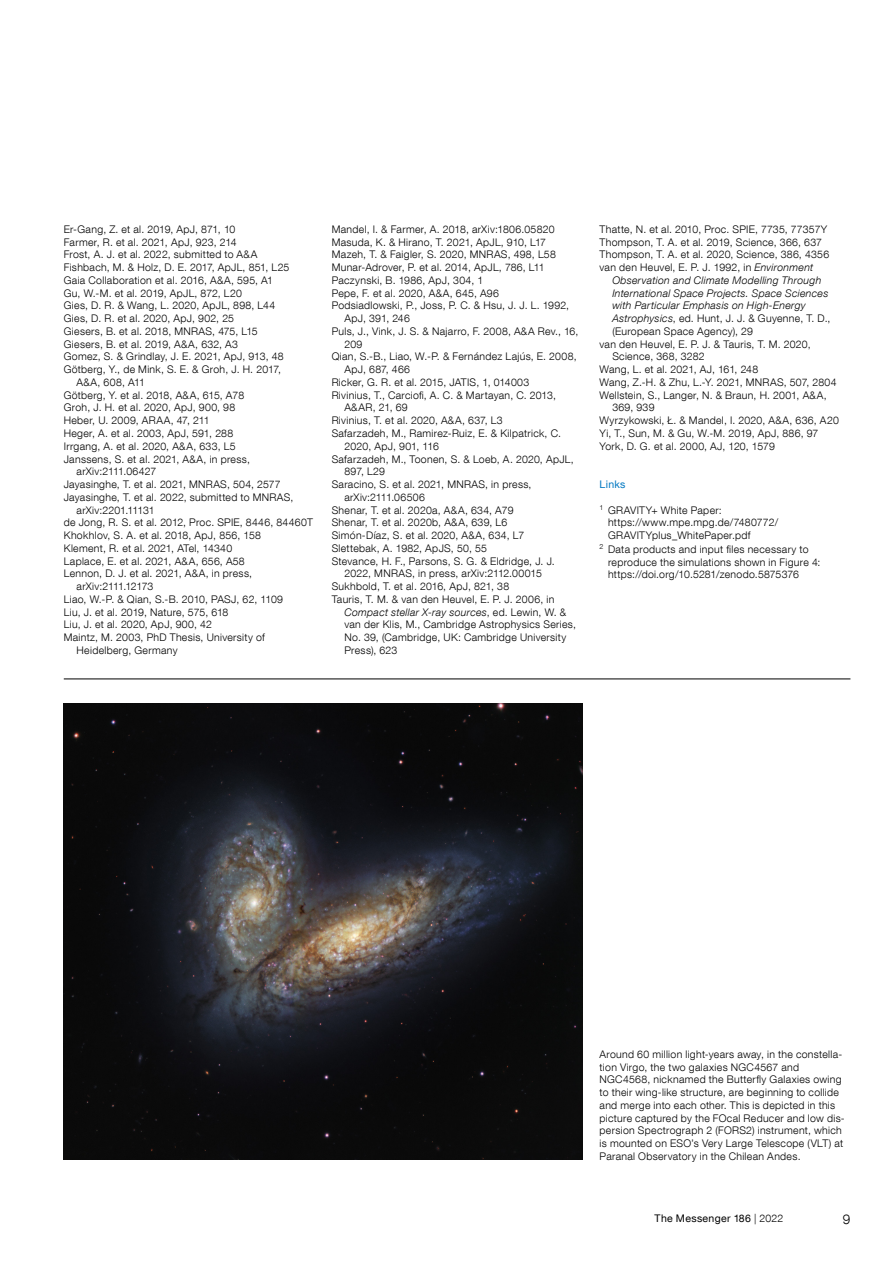
<style>
.page{position:relative;width:893px;height:1263px;background:#fff}
.page>*{position:absolute;margin:0;border:0;box-sizing:border-box;transform-origin:0 0}
.t1{font:300 13.5px "Helvetica Neue LT Com";color:#000}
._45_7pt_ZA_3_mm__lef{font:300 10.5px/12.8px "Helvetica Neue LT Com";letter-spacing:.03em;color:#000}
.Figure_captions{font:300 10.5px/12.8px "Helvetica Neue LT Com";letter-spacing:.03em;color:#000}
.Links_notes__numbere{font:300 10.5px/12.8px "Helvetica Neue LT Com";letter-spacing:.03em;color:#000}
._45_7pt_ZA_3_mm__lef-2{font:italic 300 10.5px/12.8px "Helvetica Neue LT Com";letter-spacing:.03em;color:#000}
._45_7pt_ZA_3_mm__lef-3{font:300 10.5px "Helvetica Neue LT Com";color:#000}
.t2{font:10.5px "Helvetica Neue LT Com";letter-spacing:.035em;color:#000}
._45_7pt_ZA_3_mm__lef-4{font:300 10.5px "Helvetica Neue LT Com";letter-spacing:-.01em;color:#000}
._45_7pt_ZA_3_mm__lef-5{font:10.5px "Helvetica Neue LT Com";letter-spacing:.025em;color:#0078c2}
.s1{font-style:italic}
.s2{font-style:normal}
.s3{font-weight:300}
</style>
<div class="page">
<hr style="left:64px;top:679px;width:786px;height:1px;background:#000">
<img style="left:64px;top:704px;width:519px;height:456px">
<p class="_45_7pt_ZA_3_mm__lef" style="left:64px;top:223px;width:173px">Er-Gang, Z. et al. 2019, ApJ, 871, 10</p>
<p class="_45_7pt_ZA_3_mm__lef" style="left:64px;top:235px;width:174px">Farmer, R. et al. 2021, ApJ, 923, 214</p>
<p class="_45_7pt_ZA_3_mm__lef" style="left:64px;top:248px;width:195px">Frost, A. J. et al. 2022, submitted to A&amp;A</p>
<p class="_45_7pt_ZA_3_mm__lef" style="left:64px;top:261px;width:227px">Fishbach, M. &amp; Holz, D. E. 2017, ApJL, 851, L25</p>
<p class="_45_7pt_ZA_3_mm__lef" style="left:64px;top:274px;width:211px">Gaia Collaboration et al. 2016, A&amp;A, 595, A1</p>
<p class="_45_7pt_ZA_3_mm__lef" style="left:64px;top:286px;width:180px">Gu, W.-M. et al. 2019, ApJL, 872, L20</p>
<p class="_45_7pt_ZA_3_mm__lef" style="left:64px;top:299px;width:213px">Gies, D. R. &amp; Wang, L. 2020, ApJL, 898, L44</p>
<p class="_45_7pt_ZA_3_mm__lef" style="left:64px;top:312px;width:172px">Gies, D. R. et al. 2020, ApJ, 902, 25</p>
<p class="_45_7pt_ZA_3_mm__lef" style="left:64px;top:325px;width:195px">Giesers, B. et al. 2018, MNRAS, 475, L15</p>
<p class="_45_7pt_ZA_3_mm__lef" style="left:64px;top:337px;width:176px">Giesers, B. et al. 2019, A&amp;A, 632, A3</p>
<p class="_45_7pt_ZA_3_mm__lef" style="left:64px;top:350px;width:221px">Gomez, S. &amp; Grindlay, J. E. 2021, ApJ, 913, 48</p>
<p class="_45_7pt_ZA_3_mm__lef" style="left:77px;top:363px;width:206px;text-indent:-13px">Götberg, Y., de Mink, S. E. &amp; Groh, J. H. 2017,<br>A&amp;A, 608, A11</p>
<p class="_45_7pt_ZA_3_mm__lef" style="left:64px;top:388px;width:182px">Götberg, Y. et al. 2018, A&amp;A, 615, A78</p>
<p class="_45_7pt_ZA_3_mm__lef" style="left:64px;top:401px;width:173px">Groh, J. H. et al. 2020, ApJ, 900, 98</p>
<p class="_45_7pt_ZA_3_mm__lef" style="left:64px;top:414px;width:147px">Heber, U. 2009, ARAA, 47, 211</p>
<p class="_45_7pt_ZA_3_mm__lef" style="left:64px;top:427px;width:171px">Heger, A. et al. 2003, ApJ, 591, 288</p>
<p class="_45_7pt_ZA_3_mm__lef" style="left:64px;top:439px;width:173px">Irrgang, A. et al. 2020, A&amp;A, 633, L5</p>
<p class="_45_7pt_ZA_3_mm__lef" style="left:64px;top:452px;width:188px">Janssens, S. et al. 2021, A&amp;A, in press,</p>
<p class="_45_7pt_ZA_3_mm__lef-3" style="left:77px;top:465px;width:81px">arXiv:2111.06427</p>
<p class="_45_7pt_ZA_3_mm__lef" style="left:64px;top:478px;width:218px">Jayasinghe, T. et al. 2021, MNRAS, 504, 2577</p>
<p class="_45_7pt_ZA_3_mm__lef" style="left:64px;top:490px;width:231px">Jayasinghe, T. et al. 2022, submitted to MNRAS,</p>
<p class="_45_7pt_ZA_3_mm__lef-3" style="left:77px;top:503px;width:80px">arXiv:2201.11131</p>
<p class="_45_7pt_ZA_3_mm__lef" style="left:64px;top:516px;width:251px">de Jong, R. S. et al. 2012, Proc. SPIE, 8446, 84460T</p>
<p class="_45_7pt_ZA_3_mm__lef" style="left:64px;top:529px;width:199px">Khokhlov, S. A. et al. 2018, ApJ, 856, 158</p>
<p class="_45_7pt_ZA_3_mm__lef" style="left:64px;top:541px;width:170px">Klement, R. et al. 2021, ATel, 14340</p>
<p class="_45_7pt_ZA_3_mm__lef" style="left:64px;top:554px;width:183px">Laplace, E. et al. 2021, A&amp;A, 656, A58</p>
<p class="_45_7pt_ZA_3_mm__lef" style="left:64px;top:567px;width:190px">Lennon, D. J. et al. 2021, A&amp;A, in press,</p>
<p class="_45_7pt_ZA_3_mm__lef-4" style="left:77px;top:580px;width:78px">arXiv:2111.12173</p>
<p class="_45_7pt_ZA_3_mm__lef" style="left:64px;top:592px;width:221px">Liao, W.-P. &amp; Qian, S.-B. 2010, PASJ, 62, 1109</p>
<p class="_45_7pt_ZA_3_mm__lef" style="left:64px;top:605px;width:166px">Liu, J. et al. 2019, Nature, 575, 618</p>
<p class="_45_7pt_ZA_3_mm__lef" style="left:64px;top:618px;width:150px">Liu, J. et al. 2020, ApJ, 900, 42</p>
<p class="_45_7pt_ZA_3_mm__lef" style="left:77px;top:631px;width:190px;text-indent:-13px">Maintz, M. 2003, PhD Thesis, University of<br>Heidelberg, Germany</p>
<p class="_45_7pt_ZA_3_mm__lef" style="left:332px;top:223px;width:224px">Mandel, I. &amp; Farmer, A. 2018, arXiv:1806.05820</p>
<p class="_45_7pt_ZA_3_mm__lef" style="left:332px;top:235px;width:216px">Masuda, K. &amp; Hirano, T. 2021, ApJL, 910, L17</p>
<p class="_45_7pt_ZA_3_mm__lef" style="left:332px;top:248px;width:226px">Mazeh, T. &amp; Faigler, S. 2020, MNRAS, 498, L58</p>
<p class="_45_7pt_ZA_3_mm__lef" style="left:332px;top:261px;width:215px">Munar-Adrover, P. et al. 2014, ApJL, 786, L11</p>
<p class="_45_7pt_ZA_3_mm__lef" style="left:332px;top:274px;width:153px">Paczynski, B. 1986, ApJ, 304, 1</p>
<p class="_45_7pt_ZA_3_mm__lef" style="left:332px;top:286px;width:169px">Pepe, F. et al. 2020, A&amp;A, 645, A96</p>
<p class="_45_7pt_ZA_3_mm__lef" style="left:332px;top:299px;width:239px">Podsiadlowski, P., Joss, P. C. &amp; Hsu, J. J. L. 1992,</p>
<p class="_45_7pt_ZA_3_mm__lef" style="left:344px;top:312px;width:67px">ApJ, 391, 246</p>
<p class="_45_7pt_ZA_3_mm__lef" style="left:332px;top:325px;width:248px">Puls, J., Vink, J. S. &amp; Najarro, F. 2008, A&amp;A Rev., 16,</p>
<p class="_45_7pt_ZA_3_mm__lef" style="left:344px;top:337px;width:20px">209</p>
<p class="_45_7pt_ZA_3_mm__lef" style="left:332px;top:350px;width:246px">Qian, S.-B., Liao, W.-P. &amp; Fernández Lajús, E. 2008,</p>
<p class="_45_7pt_ZA_3_mm__lef" style="left:344px;top:363px;width:67px">ApJ, 687, 466</p>
<p class="_45_7pt_ZA_3_mm__lef" style="left:332px;top:376px;width:199px">Ricker, G. R. et al. 2015, JATIS, 1, 014003</p>
<p class="_45_7pt_ZA_3_mm__lef" style="left:332px;top:388px;width:226px">Rivinius, T., Carciofi, A. C. &amp; Martayan, C. 2013,</p>
<p class="_45_7pt_ZA_3_mm__lef" style="left:344px;top:401px;width:65px">A&amp;AR, 21, 69</p>
<p class="_45_7pt_ZA_3_mm__lef" style="left:332px;top:414px;width:173px">Rivinius, T. et al. 2020, A&amp;A, 637, L3</p>
<p class="_45_7pt_ZA_3_mm__lef" style="left:332px;top:427px;width:231px">Safarzadeh, M., Ramirez-Ruiz, E. &amp; Kilpatrick, C.</p>
<p class="_45_7pt_ZA_3_mm__lef" style="left:344px;top:439px;width:96px">2020, ApJ, 901, 116</p>
<p class="_45_7pt_ZA_3_mm__lef" style="left:332px;top:452px;width:244px">Safarzadeh, M., Toonen, S. &amp; Loeb, A. 2020, ApJL,</p>
<p class="_45_7pt_ZA_3_mm__lef" style="left:344px;top:465px;width:42px">897, L29</p>
<p class="_45_7pt_ZA_3_mm__lef" style="left:332px;top:478px;width:201px">Saracino, S. et al. 2021, MNRAS, in press,</p>
<p class="_45_7pt_ZA_3_mm__lef" style="left:344px;top:490px;width:82px">arXiv:2111.06506</p>
<p class="_45_7pt_ZA_3_mm__lef" style="left:332px;top:503px;width:183px">Shenar, T. et al. 2020a, A&amp;A, 634, A79</p>
<p class="_45_7pt_ZA_3_mm__lef" style="left:332px;top:516px;width:177px">Shenar, T. et al. 2020b, A&amp;A, 639, L6</p>
<p class="_45_7pt_ZA_3_mm__lef" style="left:332px;top:529px;width:194px">Simón-Díaz, S. et al. 2020, A&amp;A, 634, L7</p>
<p class="_45_7pt_ZA_3_mm__lef" style="left:332px;top:541px;width:157px">Slettebak, A. 1982, ApJS, 50, 55</p>
<p class="_45_7pt_ZA_3_mm__lef" style="left:332px;top:554px;width:225px">Stevance, H. F., Parsons, S. G. &amp; Eldridge, J. J.</p>
<p class="_45_7pt_ZA_3_mm__lef" style="left:344px;top:567px;width:199px">2022, MNRAS, in press, arXiv:2112.00015</p>
<p class="_45_7pt_ZA_3_mm__lef" style="left:332px;top:580px;width:179px">Sukhbold, T. et al. 2016, ApJ, 821, 38</p>
<p class="_45_7pt_ZA_3_mm__lef" style="left:344px;top:592px;width:233px;text-indent:-13px">Tauris, T. M. &amp; van den Heuvel, E. P. J. 2006, in <span class="s1">Compact stellar X-ray sources</span>, ed. Lewin, W. &amp; van der Klis, M., Cambridge Astrophysics Series, No. 39, (Cambridge, UK: Cambridge University Press), 623</p>
<p class="_45_7pt_ZA_3_mm__lef" style="left:600px;top:223px;width:229px">Thatte, N. et al. 2010, Proc. SPIE, 7735, 77357Y</p>
<p class="_45_7pt_ZA_3_mm__lef" style="left:600px;top:235px;width:224px">Thompson, T. A. et al. 2019, Science, 366, 637</p>
<p class="_45_7pt_ZA_3_mm__lef" style="left:600px;top:248px;width:231px">Thompson, T. A. et al. 2020, Science, 386, 4356</p>
<p class="_45_7pt_ZA_3_mm__lef" style="left:600px;top:261px;width:215px">van den Heuvel, E. P. J. 1992, in <span class="s1">Environment</span></p>
<p class="_45_7pt_ZA_3_mm__lef-2" style="left:612px;top:274px;width:220px">Observation and Climate Modelling Through International Space Projects. Space Sciences with Particular Emphasis on High-Energy Astrophysics<span class="s2">, ed. Hunt, J. J. &amp; Guyenne, T. D., (European Space Agency), 29</span></p>
<p class="_45_7pt_ZA_3_mm__lef" style="left:612px;top:337px;width:200px;text-indent:-13px">van den Heuvel, E. P. J. &amp; Tauris, T. M. 2020,<br>Science, 368, 3282</p>
<p class="_45_7pt_ZA_3_mm__lef" style="left:600px;top:363px;width:160px">Wang, L. et al. 2021, AJ, 161, 248</p>
<p class="_45_7pt_ZA_3_mm__lef" style="left:600px;top:376px;width:238px">Wang, Z.-H. &amp; Zhu, L.-Y. 2021, MNRAS, 507, 2804</p>
<p class="_45_7pt_ZA_3_mm__lef" style="left:600px;top:388px;width:229px">Wellstein, S., Langer, N. &amp; Braun, H. 2001, A&amp;A,</p>
<p class="_45_7pt_ZA_3_mm__lef" style="left:612px;top:401px;width:44px">369, 939</p>
<p class="_45_7pt_ZA_3_mm__lef" style="left:600px;top:414px;width:241px">Wyrzykowski, Ł. &amp; Mandel, I. 2020, A&amp;A, 636, A20</p>
<p class="_45_7pt_ZA_3_mm__lef" style="left:600px;top:427px;width:220px">Yi, T., Sun, M. &amp; Gu, W.-M. 2019, ApJ, 886, 97</p>
<p class="_45_7pt_ZA_3_mm__lef" style="left:600px;top:439px;width:177px">York, D. G. et al. 2000, AJ, 120, 1579</p>
<p class="_45_7pt_ZA_3_mm__lef-5" style="left:600px;top:478px;width:27px">Links</p>
<p class="Links_notes__numbere" style="left:608px;top:503px;width:172px;text-indent:-9px"><sup>1</sup> GRAVITY+ White Paper: https://www.mpe.mpg.de/7480772/<br>GRAVITYplus_WhitePaper.pdf</p>
<p class="Links_notes__numbere" style="left:608px;top:542px;width:214px;text-indent:-9px"><sup>2</sup> Data products and input files necessary to reproduce the simulations shown in Figure 4: https://doi.org/10.5281/zenodo.5875376</p>
<p class="Figure_captions" style="left:600px;top:1047px;width:247px">Around 60 million light-years away, in the constella&shy;tion Virgo, the two galaxies NGC4567 and NGC4568, nicknamed the Butterfly Galaxies owing to their wing-like structure, are beginning to collide and merge into each other. This is depicted in this picture captured by the FOcal Reducer and low dis&shy;persion Spectrograph 2 (FORS2) instrument, which is mounted on ESO’s Very Large Telescope (VLT) at Paranal Observatory in the Chilean Andes.</p>
<p class="t2" style="left:655px;top:1211px;width:130px">The Messenger 186 <span class="s3">| 2022</span></p>
<p class="t1" style="left:843px;top:1211px;width:9px">9</p>
</div>
